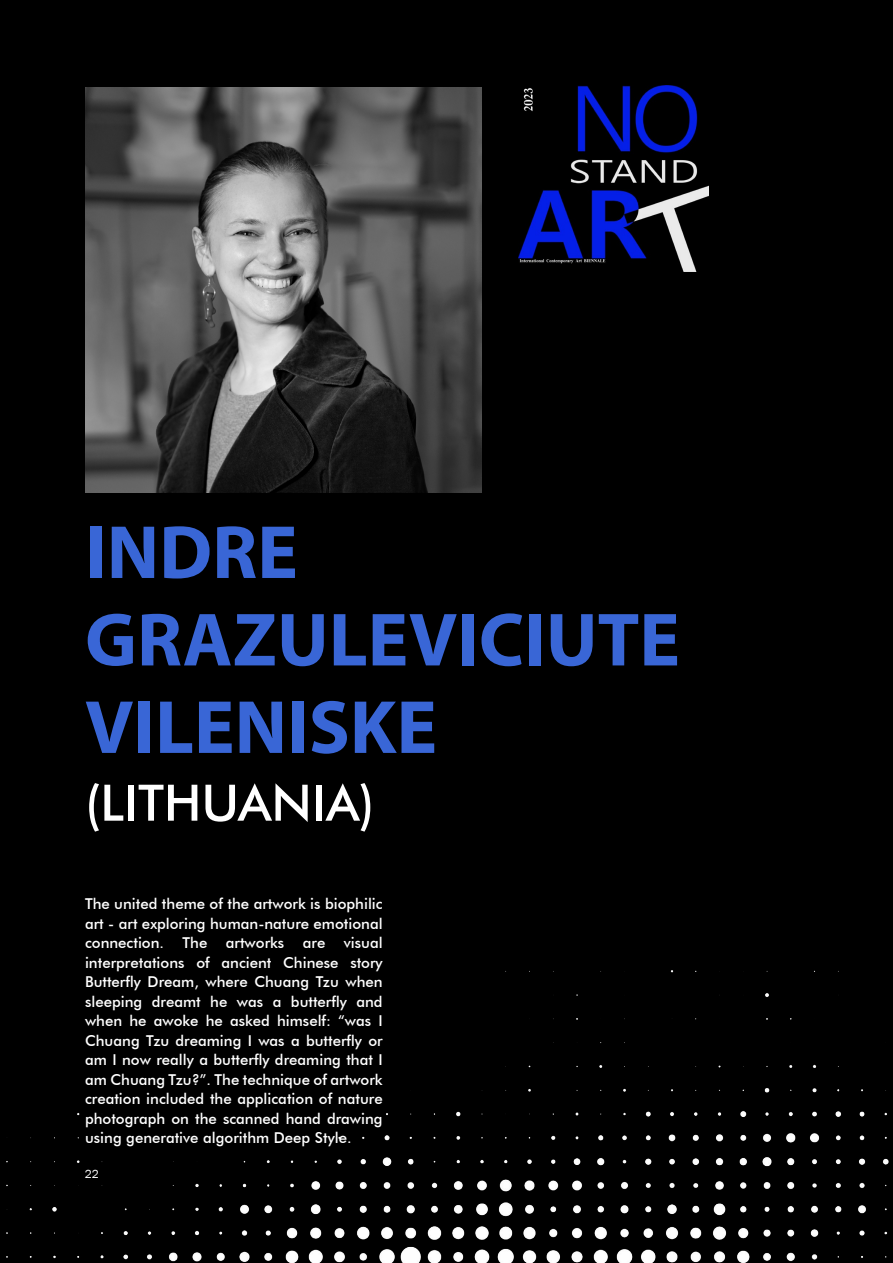
<style>
.page{position:relative;width:893px;height:1263px;background:#000}
.page>*{position:absolute;margin:0;border:0;box-sizing:border-box;transform-origin:0 0}
.t1{font:700 76.05px/87.4px "Myriad Hebrew";color:#3966d6}
.t2{font:500 50.25px "Futura BT";color:#fff}
.t3{font:500 15px/19.5px "Futura BT";color:#fff;text-align:justify}
.t4{font:12px "Franklin Gothic";color:#fff}
</style>
<div class="page">
<img style="left:85px;top:87px;width:396px;height:405px">
<img style="left:519px;top:85px;width:190px;height:186px">
<img style="left:6px;top:970px;width:883px;height:293px">
<h1 class="t1" style="left:85px;top:513px;width:596px">INDRE<br>GRAZULEVICIUTE<br>VILENISKE</h1>
<h2 class="t2" style="left:85px;top:772px;width:291px">(LITHUANIA)</h2>
<p class="t3" style="left:85px;top:894px;width:299px">The united theme of the artwork is biophilic art - art exploring human-nature emotional connection. The artworks are visual interpretations of ancient Chinese story Butterfly Dream, where Chuang Tzu when sleeping dreamt he was a butterfly and when he awoke he asked himself: “was I Chuang Tzu dreaming I was a butterfly or am I now really a butterfly dreaming that I am Chuang Tzu?”. The technique of artwork creation included the application of nature photograph on the scanned hand drawing using generative algorithm Deep Style.</p>
<p class="t4" style="left:85px;top:1167px;width:16px">22</p>
</div>
